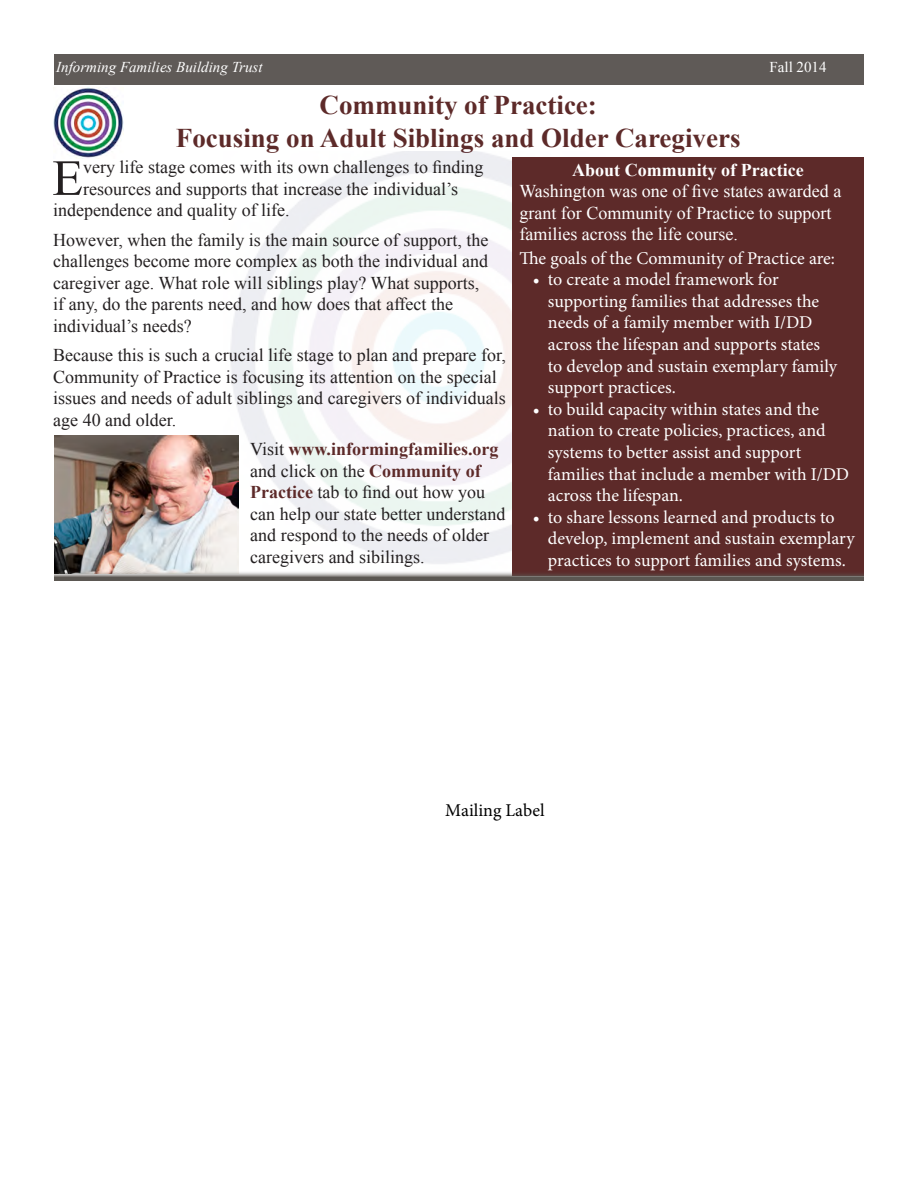
<style>
.page{position:relative;width:918px;height:1188px;background:#fff}
.page>*{position:absolute;margin:0;border:0;box-sizing:border-box;transform-origin:0 0}
.t1{font:50.55px "Times New Roman";color:#231f20}
.t2{font:700 27px "Times New Roman";color:#5d2a29}
.t3{font:18px/21.6px "Times New Roman";color:#231f20}
.t4{font:18px/21.6px "Minion Pro";color:#fff}
.t5{font:18px/21.6px "Times New Roman";color:#fff}
.t6{font:700 18px "Times New Roman";color:#fff}
.t7{font:18px "Minion Pro";color:#000}
.t8{font:italic 15px "Times New Roman";color:#fff}
.t9{font:15px "Times New Roman";color:#fff}
.s1{font-weight:700;color:#5d2a29}
</style>
<div class="page">
<div style="left:54px;top:54px;width:810px;height:31px;background:#5f5a57"></div>
<img style="left:53px;top:88px;width:71px;height:70px">
<img style="left:223px;top:151px;width:290px;height:420px">
<div style="left:513px;top:157px;width:351px;height:419px;background:#5d2a29"></div>
<img style="left:54px;top:436px;width:184px;height:135px">
<svg style="left:54px;top:571px;width:810px;height:10px"></svg>
<p class="t8" style="left:56px;top:57px;width:208px">Informing Families Building Trust</p>
<p class="t9" style="left:769px;top:57px;width:59px">Fall 2014</p>
<p class="t2" style="left:320px;top:87px;width:279px">Community of Practice:</p>
<p class="t2" style="left:176px;top:119px;width:566px">Focusing on Adult Siblings and Older Caregivers</p>
<p class="t1" style="left:52px;top:144px;width:32px">E</p>
<p class="t3" style="left:83px;top:156px;width:402px">very life stage comes with its own challenges to finding</p>
<p class="t3" style="left:83px;top:178px;width:376px">resources and supports that increase the individual’s</p>
<p class="t3" style="left:53px;top:199px;width:238px">independence and quality of life.</p>
<p class="t3" style="left:53px;top:228px;width:437px">However, when the family is the main source of support, the challenges become more complex as both the individual and caregiver age. What role will siblings play? What supports, if any, do the parents need, and how does that affect the individual’s needs?</p>
<p class="t3" style="left:53px;top:344px;width:454px">Because this is such a crucial life stage to plan and prepare for, Community of Practice is focusing its attention on the special issues and needs of adult siblings and caregivers of individuals age 40 and older.</p>
<p class="t3" style="left:250px;top:438px;width:257px">Visit <span class="s1">www.informingfamilies.org </span>and click on the <span class="s1">Community of<br>Practice</span> tab to find out how you can help our state better understand and respond to the needs of older caregivers and sibilings.</p>
<p class="t6" style="left:572px;top:157px;width:233px">About Community of Practice</p>
<p class="t5" style="left:519px;top:180px;width:323px">Washington was one of five states awarded a grant for Community of Practice to support families across the life course.</p>
<p class="t4" style="left:519px;top:247px;width:317px">The goals of the Community of Practice are:</p>
<p class="t4" style="left:548px;top:269px;width:291px;text-indent:-15px">• to create a model framework for supporting families that addresses the needs of a family member with I/DD across the lifespan and supports states to develop and sustain exemplary family support practices.</p>
<p class="t4" style="left:548px;top:398px;width:303px;text-indent:-15px">• to build capacity within states and the nation to create policies, practices, and systems to better assist and support families that include a member with I/DD across the lifespan.</p>
<p class="t4" style="left:548px;top:506px;width:308px;text-indent:-15px">• to share lessons learned and products to develop, implement and sustain exemplary practices to support families and systems.</p>
<p class="t7" style="left:445px;top:798px;width:101px">Mailing Label</p>
</div>
